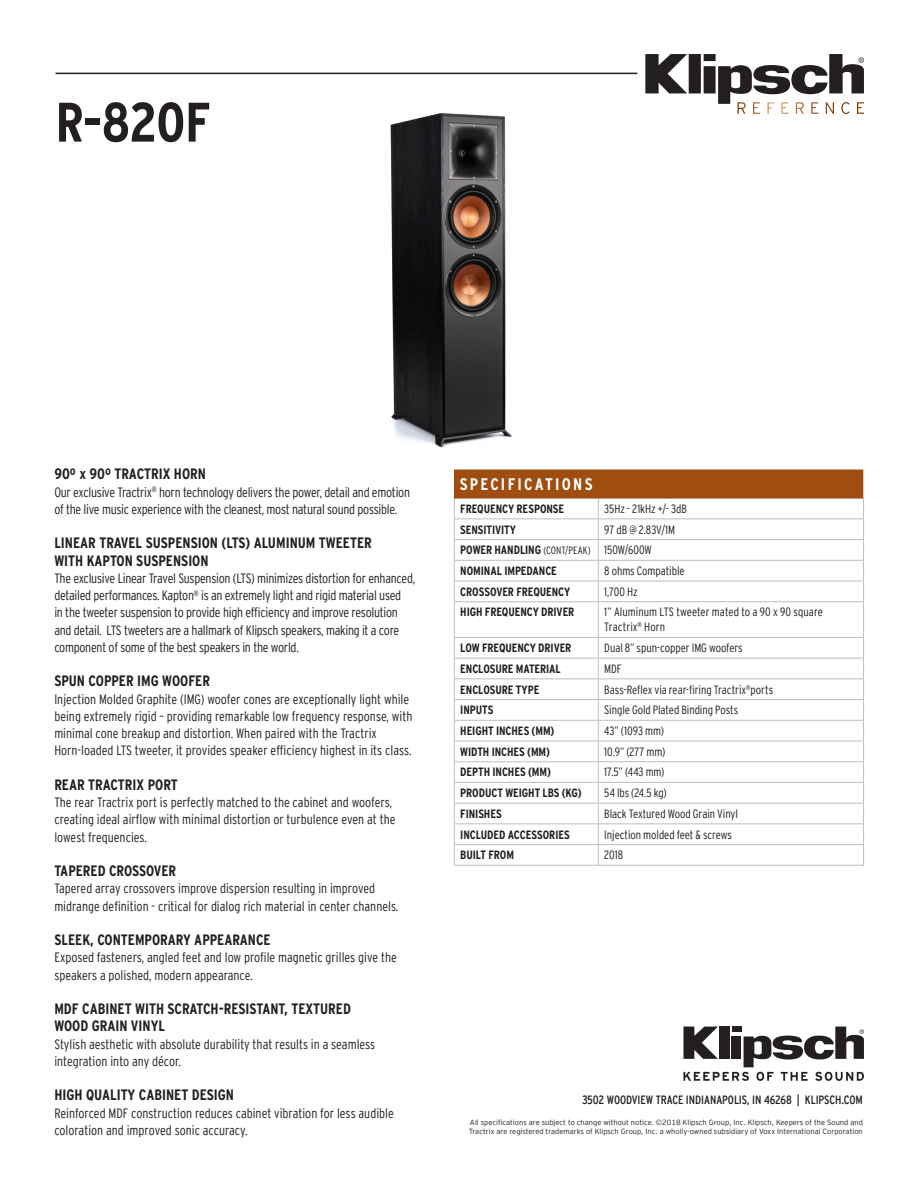
<style>
.page{position:relative;width:918px;height:1188px;background:#fff}
.page>*{position:absolute;margin:0;border:0;box-sizing:border-box;transform-origin:0 0}
.Serie_-_Black_Left{font:700 condensed 55.5px "Interstate";color:#231f20}
.Spec___Bold{font:700 condensed 16.65px "Interstate";letter-spacing:.135em;color:#fff}
.t1{font:700 condensed 15px "Interstate";color:#231f20}
.t2{font:300 condensed 13.5px/17.2px "Interstate";letter-spacing:-.005em;color:#231f20}
.Right_Column{font:300 condensed 12px/15px "Interstate";letter-spacing:-.005em;color:#231f20}
.Left_Column{font:700 condensed 12px "Interstate";letter-spacing:-.005em;color:#231f20}
.t3{font:condensed 12px "Interstate";letter-spacing:-.005em;color:#231f20}
.t4{font:300 7.5px/9px "Interstate";color:#231f20}
.s1{font-weight:300;font-size:10.5px}
</style>
<div class="page">
<hr style="left:454px;top:601px;width:144px;height:1px;background:#bcbdc0">
<hr style="left:454px;top:602px;width:1px;height:35px;background:#bcbdc0">
<hr style="left:598px;top:601px;width:266px;height:1px;background:#bcbdc0">
<hr style="left:598px;top:602px;width:1px;height:35px;background:#bcbdc0">
<hr style="left:863px;top:602px;width:1px;height:35px;background:#bcbdc0">
<hr style="left:454px;top:637px;width:144px;height:1px;background:#bcbdc0">
<hr style="left:598px;top:637px;width:266px;height:1px;background:#bcbdc0">
<hr style="left:454px;top:658px;width:144px;height:1px;background:#bcbdc0">
<hr style="left:598px;top:658px;width:266px;height:1px;background:#bcbdc0">
<hr style="left:454px;top:678px;width:144px;height:1px;background:#bcbdc0">
<hr style="left:598px;top:678px;width:266px;height:1px;background:#bcbdc0">
<hr style="left:454px;top:699px;width:144px;height:1px;background:#bcbdc0">
<hr style="left:598px;top:699px;width:266px;height:1px;background:#bcbdc0">
<hr style="left:454px;top:720px;width:144px;height:1px;background:#bcbdc0">
<hr style="left:598px;top:720px;width:266px;height:1px;background:#bcbdc0">
<hr style="left:454px;top:741px;width:144px;height:1px;background:#bcbdc0">
<hr style="left:598px;top:741px;width:266px;height:1px;background:#bcbdc0">
<hr style="left:454px;top:761px;width:144px;height:1px;background:#bcbdc0">
<hr style="left:598px;top:761px;width:266px;height:1px;background:#bcbdc0">
<hr style="left:454px;top:782px;width:144px;height:1px;background:#bcbdc0">
<hr style="left:598px;top:782px;width:266px;height:1px;background:#bcbdc0">
<hr style="left:454px;top:803px;width:144px;height:1px;background:#bcbdc0">
<hr style="left:598px;top:803px;width:266px;height:1px;background:#bcbdc0">
<hr style="left:454px;top:823px;width:144px;height:1px;background:#bcbdc0">
<hr style="left:598px;top:823px;width:266px;height:1px;background:#bcbdc0">
<hr style="left:454px;top:844px;width:144px;height:1px;background:#bcbdc0">
<svg style="left:454px;top:638px;width:1px;height:227px"></svg>
<hr style="left:598px;top:844px;width:266px;height:1px;background:#bcbdc0">
<svg style="left:598px;top:638px;width:1px;height:227px"></svg>
<svg style="left:863px;top:638px;width:1px;height:227px"></svg>
<hr style="left:454px;top:865px;width:144px;height:1px;background:#bcbdc0">
<hr style="left:598px;top:865px;width:266px;height:1px;background:#bcbdc0">
<hr style="left:56px;top:73px;width:581px;height:1px;background:#231f20">
<svg style="left:683px;top:1027px;width:181px;height:54px"></svg>
<svg style="left:645px;top:54px;width:219px;height:60px"></svg>
<svg style="left:454px;top:470px;width:410px;height:131px"></svg>
<img style="left:390px;top:113px;width:122px;height:335px">
<p class="Serie_-_Black_Left" style="left:56px;top:91px;width:157px">R-820F</p>
<p class="t1" style="left:54px;top:466px;width:153px">90º x 90º TRACTRIX HORN</p>
<p class="t2" style="left:54px;top:483px;width:357px">Our exclusive Tractrix<sup>®</sup> horn technology delivers the power, detail and emotion of the live music experience with the cleanest, most natural sound possible.</p>
<p class="t1" style="left:54px;top:535px;width:319px">LINEAR TRAVEL SUSPENSION (LTS) ALUMINUM TWEETER</p>
<p class="t1" style="left:54px;top:552px;width:156px">WITH KAPTON SUSPENSION</p>
<p class="t2" style="left:54px;top:569px;width:362px">The exclusive Linear Travel Suspension (LTS) minimizes distortion for enhanced, detailed performances. Kapton<sup>®</sup> is an extremely light and rigid material used<br>in the tweeter suspension to provide high efficiency and improve resolution and detail. LTS tweeters are a hallmark of Klipsch speakers, making it a core component of some of the best speakers in the world.</p>
<p class="t1" style="left:54px;top:673px;width:157px">SPUN COPPER IMG WOOFER</p>
<p class="t2" style="left:54px;top:690px;width:360px">Injection Molded Graphite (IMG) woofer cones are exceptionally light while being extremely rigid – providing remarkable low frequency response, with minimal cone breakup and distortion. When paired with the Tractrix Horn-loaded LTS tweeter, it provides speaker efficiency highest in its class.</p>
<p class="t1" style="left:54px;top:776px;width:125px">REAR TRACTRIX PORT</p>
<p class="t2" style="left:54px;top:794px;width:343px">The rear Tractrix port is perfectly matched to the cabinet and woofers, creating ideal airflow with minimal distortion or turbulence even at the lowest frequencies.</p>
<p class="t1" style="left:54px;top:862px;width:123px">TAPERED CROSSOVER</p>
<p class="t2" style="left:54px;top:880px;width:346px">Tapered array crossovers improve dispersion resulting in improved midrange definition - critical for dialog rich material in center channels.</p>
<p class="t1" style="left:54px;top:931px;width:218px">SLEEK, CONTEMPORARY APPEARANCE</p>
<p class="t2" style="left:54px;top:949px;width:344px">Exposed fasteners, angled feet and low profile magnetic grilles give the speakers a polished, modern appearance.</p>
<p class="t1" style="left:54px;top:1000px;width:298px">MDF CABINET WITH SCRATCH-RESISTANT, TEXTURED</p>
<p class="t1" style="left:54px;top:1018px;width:112px">WOOD GRAIN VINYL</p>
<p class="t2" style="left:54px;top:1035px;width:322px">Stylish aesthetic with absolute durability that results in a seamless integration into any décor.</p>
<p class="t1" style="left:54px;top:1087px;width:181px">HIGH QUALITY CABINET DESIGN</p>
<p class="t2" style="left:54px;top:1104px;width:341px">Reinforced MDF construction reduces cabinet vibration for less audible coloration and improved sonic accuracy.</p>
<p class="Spec___Bold" style="left:460px;top:475px;width:134px">SPECIFICATIONS</p>
<p class="Left_Column" style="left:460px;top:502px;width:105px">FREQUENCY RESPONSE</p>
<p class="Right_Column" style="left:604px;top:501px;width:84px">35Hz - 21kHz +/- 3dB</p>
<p class="Left_Column" style="left:460px;top:523px;width:57px">SENSITIVITY</p>
<p class="Right_Column" style="left:604px;top:522px;width:72px">97 dB @ 2.83V/1M</p>
<p class="Left_Column" style="left:460px;top:543px;width:132px">POWER HANDLING <span class="s1">(CONT/PEAK)</span></p>
<p class="Right_Column" style="left:604px;top:543px;width:49px">150W/600W</p>
<p class="Left_Column" style="left:460px;top:564px;width:98px">NOMINAL IMPEDANCE</p>
<p class="Right_Column" style="left:604px;top:563px;width:82px">8 ohms Compatible</p>
<p class="Left_Column" style="left:460px;top:585px;width:112px">CROSSOVER FREQUENCY</p>
<p class="Right_Column" style="left:604px;top:584px;width:35px">1,700 Hz</p>
<p class="Left_Column" style="left:460px;top:606px;width:116px">HIGH FREQUENCY DRIVER</p>
<p class="Right_Column" style="left:604px;top:605px;width:220px">1” Aluminum LTS tweeter mated to a 90 x 90 square<br>Tractrix<sup>®</sup> Horn</p>
<p class="Left_Column" style="left:460px;top:641px;width:113px">LOW FREQUENCY DRIVER</p>
<p class="Right_Column" style="left:604px;top:640px;width:140px">Dual 8” spun-copper IMG woofers</p>
<p class="Left_Column" style="left:460px;top:662px;width:102px">ENCLOSURE MATERIAL</p>
<p class="Right_Column" style="left:604px;top:661px;width:19px">MDF</p>
<p class="Left_Column" style="left:460px;top:683px;width:81px">ENCLOSURE TYPE</p>
<p class="Right_Column" style="left:604px;top:682px;width:170px">Bass-Reflex via rear-firing Tractrix<sup>®</sup>ports</p>
<p class="Left_Column" style="left:460px;top:703px;width:35px">INPUTS</p>
<p class="Right_Column" style="left:604px;top:703px;width:136px">Single Gold Plated Binding Posts</p>
<p class="Left_Column" style="left:460px;top:724px;width:96px">HEIGHT INCHES (MM)</p>
<p class="Right_Column" style="left:604px;top:723px;width:61px">43” (1093 mm)</p>
<p class="Left_Column" style="left:460px;top:745px;width:91px">WIDTH INCHES (MM)</p>
<p class="Right_Column" style="left:604px;top:744px;width:63px">10.9” (277 mm)</p>
<p class="Left_Column" style="left:460px;top:766px;width:92px">DEPTH INCHES (MM)</p>
<p class="Right_Column" style="left:604px;top:765px;width:62px">17.5” (443 mm)</p>
<p class="Left_Column" style="left:460px;top:786px;width:123px">PRODUCT WEIGHT LBS (KG)</p>
<p class="Right_Column" style="left:604px;top:785px;width:64px">54 lbs (24.5 kg)</p>
<p class="Left_Column" style="left:460px;top:807px;width:43px">FINISHES</p>
<p class="Right_Column" style="left:604px;top:806px;width:135px">Black Textured Wood Grain Vinyl</p>
<p class="Left_Column" style="left:460px;top:828px;width:111px">INCLUDED ACCESSORIES</p>
<p class="Right_Column" style="left:604px;top:827px;width:129px">Injection molded feet &amp; screws</p>
<p class="Left_Column" style="left:460px;top:848px;width:55px">BUILT FROM</p>
<p class="Right_Column" style="left:604px;top:848px;width:20px">2018</p>
<p class="t3" style="left:582px;top:1093px;width:282px">3502 WOODVIEW TRACE INDIANAPOLIS, IN 46268 | KLIPSCH.COM</p>
<p class="t4" style="left:469px;top:1118px;width:396px">All specifications are subject to change without notice. ©2018 Klipsch Group, Inc. Klipsch, Keepers of the Sound and<br>Tractrix are registered trademarks of Klipsch Group, Inc. a wholly-owned subsidiary of Voxx International Corporation</p>
</div>
